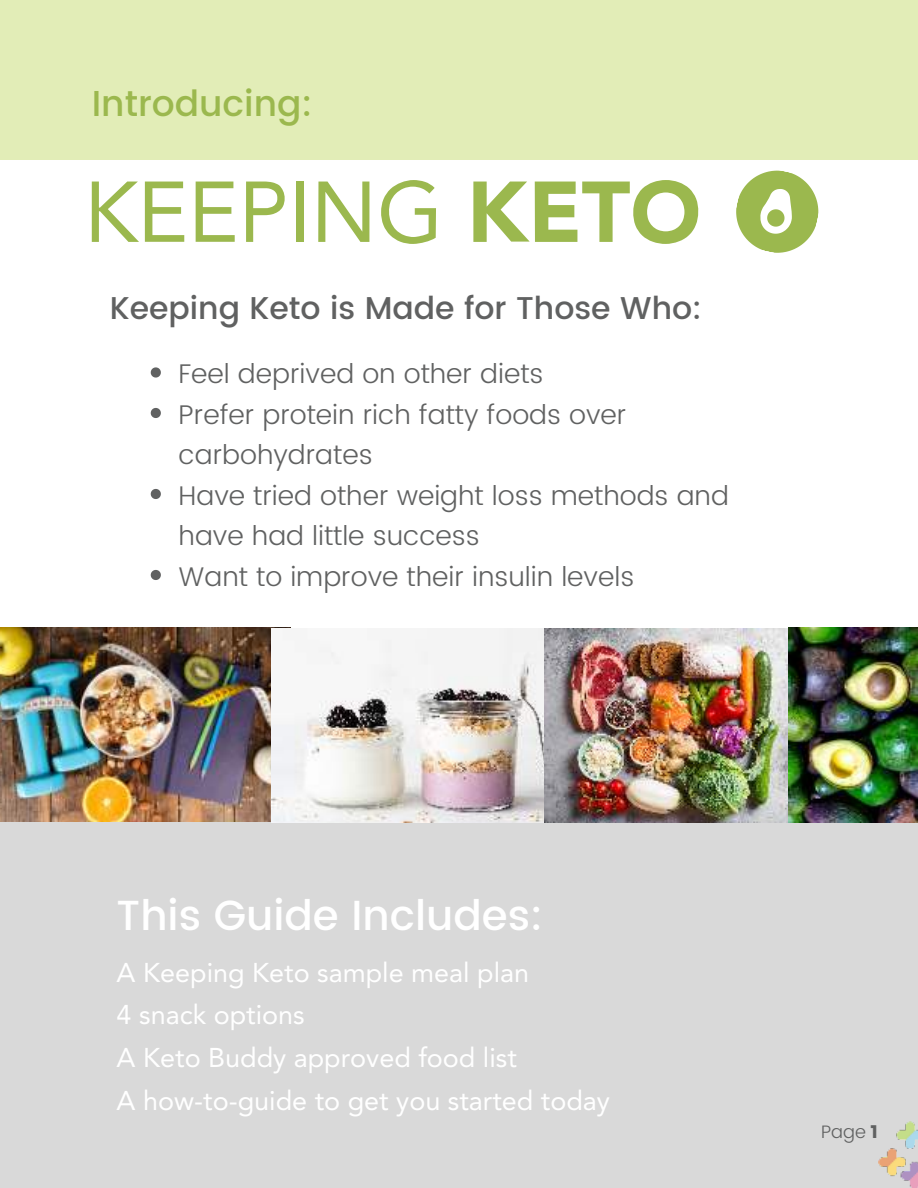
<style>
.page{position:relative;width:918px;height:1188px;background:#fff}
.page>*{position:absolute;margin:0;border:0;box-sizing:border-box;transform-origin:0 0}
.t1{font:500 42px "Poppins";color:#fff}
.t2{font:500 36px "Poppins";color:#9bb84e}
.t3{font:500 31.5px "Poppins";color:#606161}
.t4{font:300 27px/40.5px "Poppins";color:#606161}
.t5{font:27px/42.8px "Avenir";color:#fff}
.t6{font:300 18px "Poppins";color:#606161}
.s1{font-weight:400}
</style>
<div class="page">
<div style="left:0;top:0;width:918px;height:160px;background:#e2edb7"></div>
<img style="left:0;top:628px;width:271px;height:194px">
<svg style="left:92px;top:182px;width:47px;height:60px"></svg>
<svg style="left:145px;top:182px;width:39px;height:60px"></svg>
<svg style="left:196px;top:182px;width:39px;height:60px"></svg>
<svg style="left:246px;top:182px;width:39px;height:60px"></svg>
<div style="left:296px;top:182px;width:8px;height:60px;background:#9bb84e"></div>
<svg style="left:318px;top:182px;width:51px;height:60px"></svg>
<svg style="left:381px;top:180px;width:55px;height:64px"></svg>
<svg style="left:473px;top:180px;width:225px;height:64px"></svg>
<svg style="left:736px;top:171px;width:82px;height:82px"></svg>
<div style="left:0;top:822px;width:918px;height:366px;background:#d9d9d9"></div>
<img style="left:879px;top:1121px;width:39px;height:67px">
<img style="left:271px;top:628px;width:274px;height:195px">
<img style="left:545px;top:628px;width:252px;height:195px">
<img style="left:789px;top:628px;width:129px;height:194px">
<svg style="left:151px;top:367px;width:10px;height:11px"></svg>
<svg style="left:151px;top:408px;width:10px;height:10px"></svg>
<svg style="left:151px;top:489px;width:10px;height:10px"></svg>
<svg style="left:151px;top:570px;width:10px;height:10px"></svg>
<h2 class="t2" style="left:92px;top:76px;width:222px">Introducing:</h2>
<p class="t3" style="left:110px;top:285px;width:594px">Keeping Keto is Made for Those Who:</p>
<p class="t4" style="left:179px;top:354px;width:552px">Feel deprived on other diets<br>Prefer protein rich fatty foods over carbohydrates<br>Have tried other weight loss methods and have had little success<br>Want to improve their insulin levels</p>
<h1 class="t1" style="left:117px;top:884px;width:428px">This Guide Includes:</h1>
<p class="t5" style="left:117px;top:951px;width:495px">A Keeping Keto sample meal plan<br>4 snack options<br>A Keto Buddy approved food list<br>A how-to-guide to get you started today</p>
<p class="t6" style="left:821px;top:1118px;width:58px">Page <span class="s1">1</span></p>
</div>
